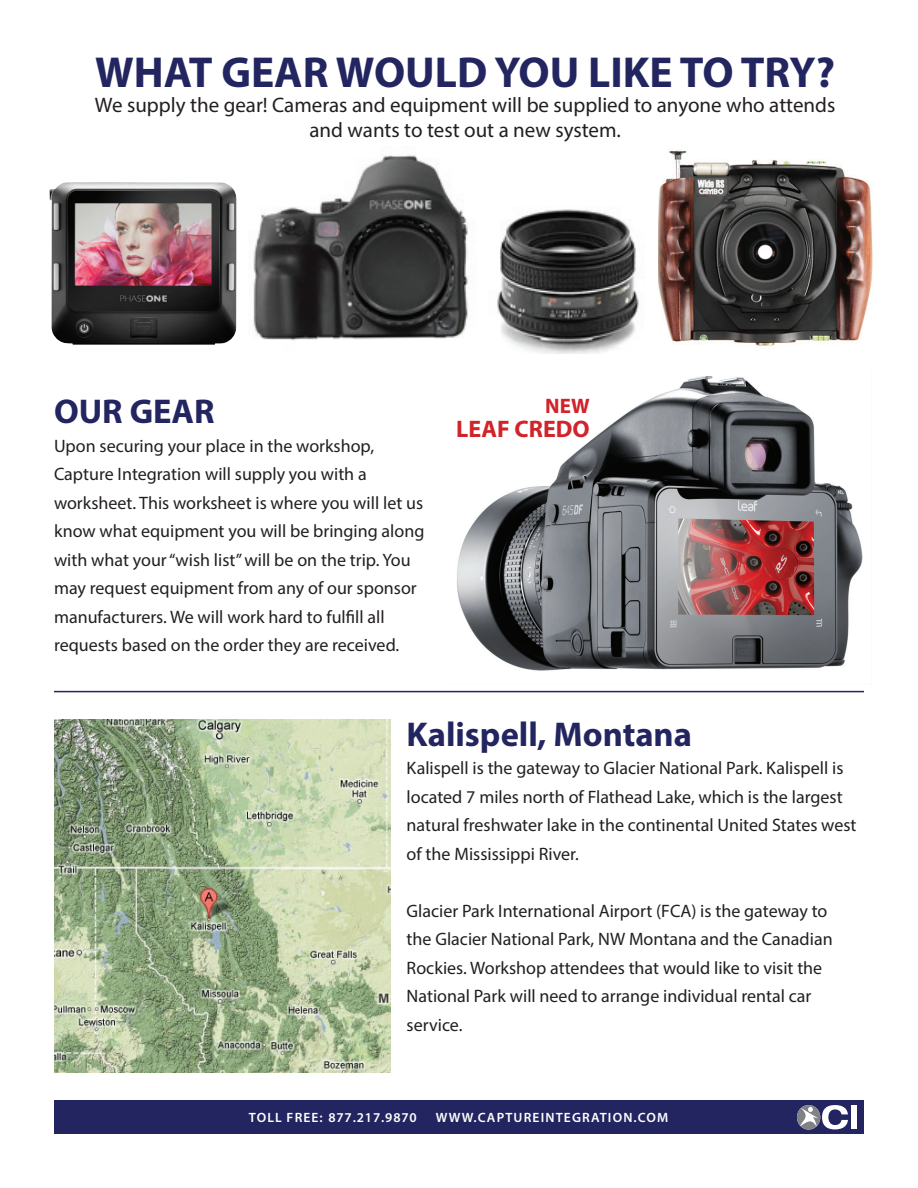
<style>
.page{position:relative;width:918px;height:1188px;background:#fff}
.page>*{position:absolute;margin:0;border:0;box-sizing:border-box;transform-origin:0 0}
.t1{font:700 43.5px "Myriad Pro";color:#222560}
.t2{font:700 34.5px "Myriad Pro";color:#222560}
.t3{font:700 24px "Myriad Pro";color:#d1232a}
.t4{font:21px/25.2px "Myriad Pro";color:#231f20;text-align:center}
.t5{font:700 21px "Myriad Pro";color:#d1232a}
.t6{font:18px/28.5px "Myriad Pro";color:#231f20}
.t7{font:600 13.5px "Myriad Pro";letter-spacing:.085em;color:#fff}
.t8{font:600 13.5px "Myriad Pro";letter-spacing:.065em;color:#fff}
</style>
<div class="page">
<div style="left:54px;top:1100px;width:810px;height:34px;background:#222560"></div>
<div style="left:851px;top:1105px;width:6px;height:24px;background:#fff"></div>
<svg style="left:797px;top:1105px;width:51px;height:25px"></svg>
<img style="left:658px;top:150px;width:215px;height:196px">
<img style="left:54px;top:720px;width:336px;height:353px">
<hr style="left:54px;top:691px;width:810px;height:1px;background:#222560">
<img style="left:253px;top:155px;width:386px;height:198px">
<img style="left:50px;top:182px;width:187px;height:163px">
<img style="left:457px;top:376px;width:406px;height:295px">
<h1 class="t1" style="left:95px;top:44px;width:741px">WHAT GEAR WOULD YOU LIKE TO TRY?</h1>
<p class="t4" style="left:95px;top:92px;width:742px">We supply the gear! Cameras and equipment will be supplied to anyone who attends and wants to test out a new system.</p>
<h2 class="t2" style="left:54px;top:389px;width:162px">OUR GEAR</h2>
<p class="t6" style="left:54px;top:431px;width:372px">Upon securing your place in the workshop, Capture Integration will supply you with a worksheet. This worksheet is where you will let us know what equipment you will be bringing along with what your “wish list” will be on the trip. You may request equipment from any of our sponsor manufacturers. We will work hard to fulfill all requests based on the order they are received.</p>
<p class="t5" style="left:545px;top:392px;width:46px">NEW</p>
<h3 class="t3" style="left:456px;top:413px;width:135px">LEAF CREDO</h3>
<h2 class="t2" style="left:407px;top:712px;width:287px">Kalispell, Montana</h2>
<p class="t6" style="left:407px;top:754px;width:451px">Kalispell is the gateway to Glacier National Park. Kalispell is located 7 miles north of Flathead Lake, which is the largest natural freshwater lake in the continental United States west of the Mississippi River.</p>
<p class="t6" style="left:407px;top:896px;width:428px">Glacier Park International Airport (FCA) is the gateway to the Glacier National Park, NW Montana and the Canadian Rockies. Workshop attendees that would like to visit the National Park will need to arrange individual rental car service.</p>
<p class="t8" style="left:249px;top:1109px;width:169px">TOLL FREE: 877.217.9870</p>
<p class="t7" style="left:436px;top:1109px;width:14px">WWW</p>
<p class="t7" style="left:474px;top:1109px;width:23px">.CAPT</p>
<p class="t7" style="left:514px;top:1109px;width:42px">UREINTEGRAT</p>
<p class="t7" style="left:608px;top:1109px;width:62px">ION.COM</p>
</div>
